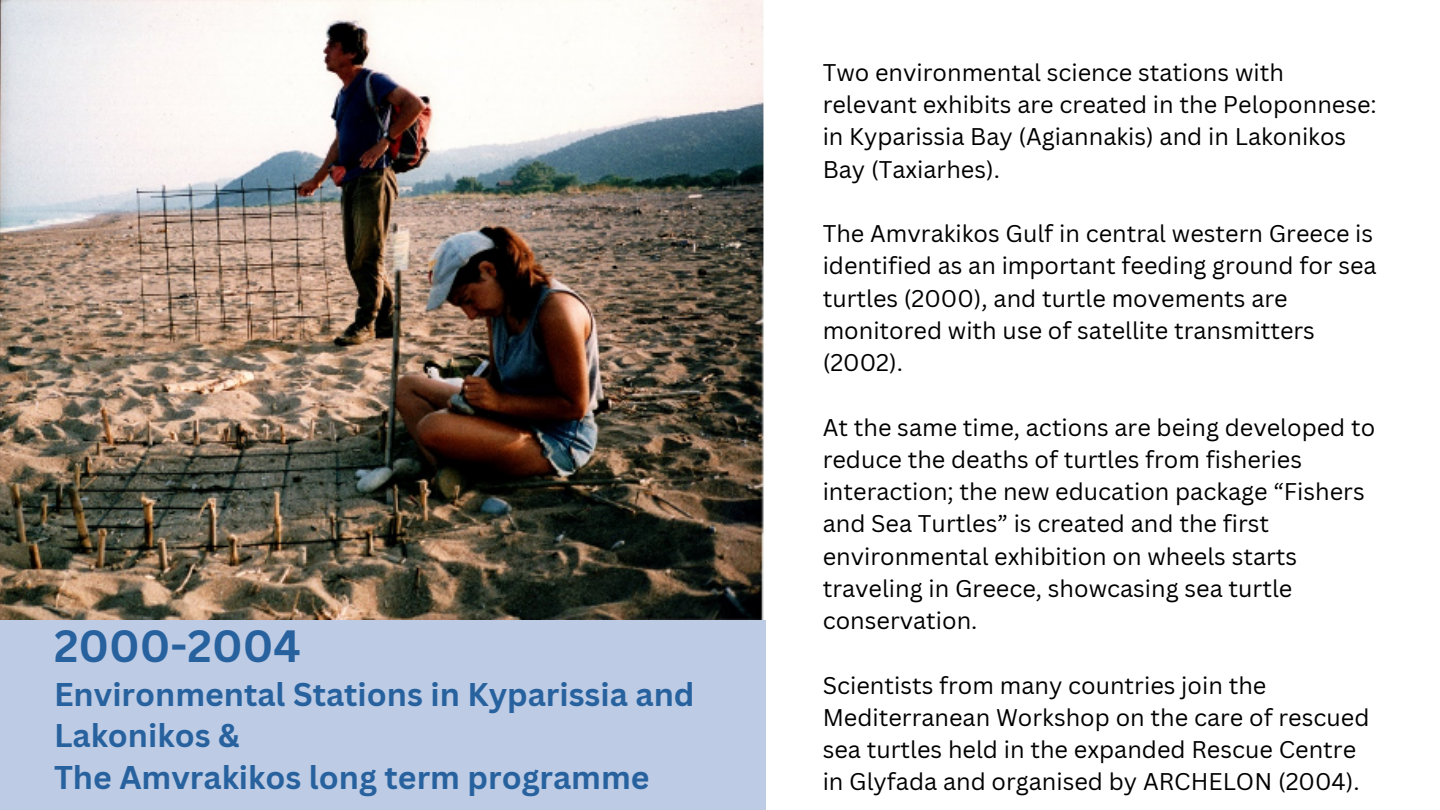
<style>
.page{position:relative;width:1440px;height:810px;background:#fff}
.page>*{position:absolute;margin:0;border:0;box-sizing:border-box;transform-origin:0 0}
.t1{font:700 44px "Canva Sans";color:#27629f}
.t2{font:700 32px/41.2px "Canva Sans";color:#27629f}
.t3{font:23.5px/32.2px "Canva Sans";color:#000}
</style>
<div class="page">
<img style="left:0;top:0;width:764px;height:620px">
<div style="left:0;top:620px;width:765px;height:190px;background:#bdcbe4"></div>
<p class="t1" style="left:54px;top:615px;width:248px">2000-2004</p>
<p class="t2" style="left:54px;top:673px;width:642px">Environmental Stations in Kyparissia and<br>Lakonikos &amp;</p>
<p class="t2" style="left:54px;top:756px;width:597px">The Amvrakikos long term programme</p>
<p class="t3" style="left:823px;top:56px;width:556px">Two environmental science stations with relevant exhibits are created in the Peloponnese: in Kyparissia Bay (Agiannakis) and in Lakonikos Bay (Taxiarhes).</p>
<p class="t3" style="left:823px;top:217px;width:556px">The Amvrakikos Gulf in central western Greece is identified as an important feeding ground for sea turtles (2000), and turtle movements are monitored with use of satellite transmitters (2002).</p>
<p class="t3" style="left:823px;top:410px;width:554px">At the same time, actions are being developed to reduce the deaths of turtles from fisheries interaction; the new education package “Fishers and Sea Turtles” is created and the first environmental exhibition on wheels starts traveling in Greece, showcasing sea turtle conservation.</p>
<p class="t3" style="left:823px;top:668px;width:548px">Scientists from many countries join the Mediterranean Workshop on the care of rescued sea turtles held in the expanded Rescue Centre in Glyfada and organised by ARCHELON (2004).</p>
</div>
